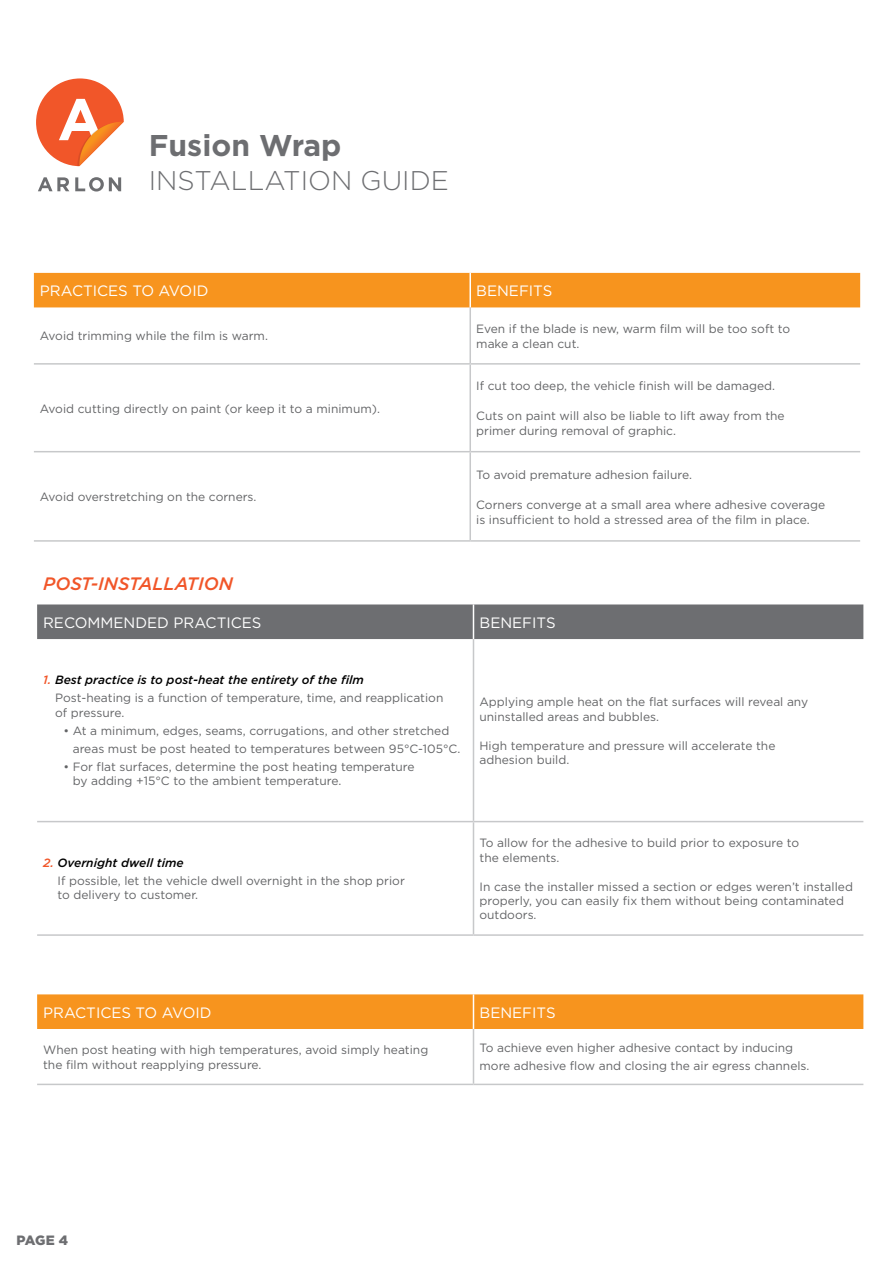
<style>
.page{position:relative;width:893px;height:1263px;background:#fff}
.page>*{position:absolute;margin:0;border:0;box-sizing:border-box;transform-origin:0 0}
.t1{font:700 30px "Gotham";color:#6d6e71}
.t2{font:300 27px "Gotham";color:#6d6e71}
.t3{font:italic 500 18px "Gotham";color:#f15629}
.t4{font:15px "Gotham";color:#fff}
.t5{font:900 13.5px "Gotham";color:#6d6e71}
.t6{font:12px/15px "Gotham";color:#636466}
.s1{font-weight:500;font-style:italic;color:#f15629}
.s2{font-weight:500;font-style:italic;color:#000}
</style>
<div class="page">
<svg style="left:38px;top:177px;width:31px;height:14px"></svg>
<svg style="left:75px;top:177px;width:46px;height:15px"></svg>
<svg style="left:36px;top:78px;width:88px;height:88px"></svg>
<div style="left:34px;top:273px;width:826px;height:34px;background:#f7941e"></div>
<hr style="left:469px;top:273px;width:2px;height:34px;background:#fff">
<hr style="left:34px;top:363px;width:436px;height:2px;background:#c7c8ca">
<hr style="left:470px;top:363px;width:390px;height:2px;background:#c7c8ca">
<hr style="left:34px;top:451px;width:436px;height:1px;background:#c7c8ca">
<hr style="left:470px;top:451px;width:390px;height:1px;background:#c7c8ca">
<hr style="left:34px;top:540px;width:436px;height:2px;background:#c7c8ca">
<hr style="left:470px;top:540px;width:390px;height:2px;background:#c7c8ca">
<hr style="left:469px;top:307px;width:2px;height:56px;background:#c7c8ca">
<hr style="left:469px;top:365px;width:2px;height:86px;background:#c7c8ca">
<hr style="left:469px;top:452px;width:2px;height:88px;background:#c7c8ca">
<div style="left:37px;top:604px;width:826px;height:35px;background:#6d6e71"></div>
<hr style="left:473px;top:604px;width:1px;height:35px;background:#fff">
<hr style="left:37px;top:821px;width:436px;height:1px;background:#c7c8ca">
<hr style="left:473px;top:821px;width:390px;height:1px;background:#c7c8ca">
<hr style="left:37px;top:934px;width:436px;height:2px;background:#c7c8ca">
<hr style="left:473px;top:934px;width:390px;height:2px;background:#c7c8ca">
<hr style="left:473px;top:639px;width:1px;height:182px;background:#c7c8ca">
<hr style="left:473px;top:822px;width:1px;height:112px;background:#c7c8ca">
<div style="left:37px;top:994px;width:826px;height:35px;background:#f7941e"></div>
<hr style="left:473px;top:994px;width:1px;height:35px;background:#fff">
<hr style="left:37px;top:1084px;width:436px;height:1px;background:#c7c8ca">
<hr style="left:473px;top:1084px;width:390px;height:1px;background:#c7c8ca">
<hr style="left:473px;top:1029px;width:1px;height:55px;background:#c7c8ca">
<h1 class="t1" style="left:149px;top:128px;width:194px">Fusion Wrap</h1>
<h2 class="t2" style="left:149px;top:166px;width:301px">INSTALLATION GUIDE</h2>
<p class="t4" style="left:40px;top:283px;width:170px">PRACTICES TO AVOID</p>
<p class="t4" style="left:476px;top:283px;width:78px">BENEFITS</p>
<p class="t6" style="left:40px;top:328px;width:230px">Avoid trimming while the film is warm.</p>
<p class="t6" style="left:476px;top:321px;width:316px">Even if the blade is new, warm film will be too soft to make a clean cut.</p>
<p class="t6" style="left:40px;top:401px;width:342px">Avoid cutting directly on paint (or keep it to a minimum).</p>
<p class="t6" style="left:40px;top:489px;width:218px">Avoid overstretching on the corners.</p>
<p class="t6" style="left:476px;top:378px;width:300px">If cut too deep, the vehicle finish will be damaged.</p>
<p class="t6" style="left:476px;top:408px;width:310px">Cuts on paint will also be liable to lift away from the primer during removal of graphic.</p>
<p class="t6" style="left:476px;top:467px;width:217px">To avoid premature adhesion failure.</p>
<p class="t6" style="left:476px;top:497px;width:350px">Corners converge at a small area where adhesive coverage is insufficient to hold a stressed area of the film in place.</p>
<h3 class="t3" style="left:43px;top:572px;width:191px">POST-INSTALLATION</h3>
<p class="t4" style="left:43px;top:614px;width:220px">RECOMMENDED PRACTICES</p>
<p class="t4" style="left:479px;top:614px;width:78px">BENEFITS</p>
<p class="t6" style="left:55px;top:671px;width:390px;line-height:18px;text-indent:-12px"><span class="s1">1.</span> <span class="s2">Best practice is to post-heat the entirety of the film<br></span>Post-heating is a function of temperature, time, and reapplication</p>
<p class="t6" style="left:55px;top:705px;width:71px">of pressure.</p>
<p class="t6" style="left:73px;top:721px;width:389px;line-height:18px;text-indent:-9px">• At a minimum, edges, seams, corrugations, and other stretched areas must be post heated to temperatures between 95°C-105°C.</p>
<p class="t6" style="left:73px;top:759px;width:343px;line-height:14.4px;text-indent:-9px">• For flat surfaces, determine the post heating temperature by adding +15°C to the ambient temperature.</p>
<p class="t6" style="left:58px;top:854px;width:349px;line-height:18px;text-indent:-14px"><span class="s1">2.</span> <span class="s2">Overnight dwell time<br></span>If possible, let the vehicle dwell overnight in the shop prior</p>
<p class="t6" style="left:58px;top:887px;width:142px">to delivery to customer.</p>
<p class="t6" style="left:479px;top:695px;width:330px;line-height:14.4px">Applying ample heat on the flat surfaces will reveal any uninstalled areas and bubbles.</p>
<p class="t6" style="left:479px;top:738px;width:297px;line-height:14.4px">High temperature and pressure will accelerate the adhesion build.</p>
<p class="t6" style="left:479px;top:835px;width:321px">To allow for the adhesive to build prior to exposure to the elements.</p>
<p class="t6" style="left:479px;top:879px;width:375px;line-height:14.4px">In case the installer missed a section or edges weren’t installed properly, you can easily fix them without being contaminated outdoors.</p>
<p class="t4" style="left:43px;top:1004px;width:170px">PRACTICES TO AVOID</p>
<p class="t4" style="left:479px;top:1004px;width:78px">BENEFITS</p>
<p class="t6" style="left:43px;top:1042px;width:387px">When post heating with high temperatures, avoid simply heating the film without reapplying pressure.</p>
<p class="t6" style="left:479px;top:1039px;width:331px;line-height:18px">To achieve even higher adhesive contact by inducing more adhesive flow and closing the air egress channels.</p>
<p class="t5" style="left:17px;top:1233px;width:53px">PAGE 4</p>
</div>
